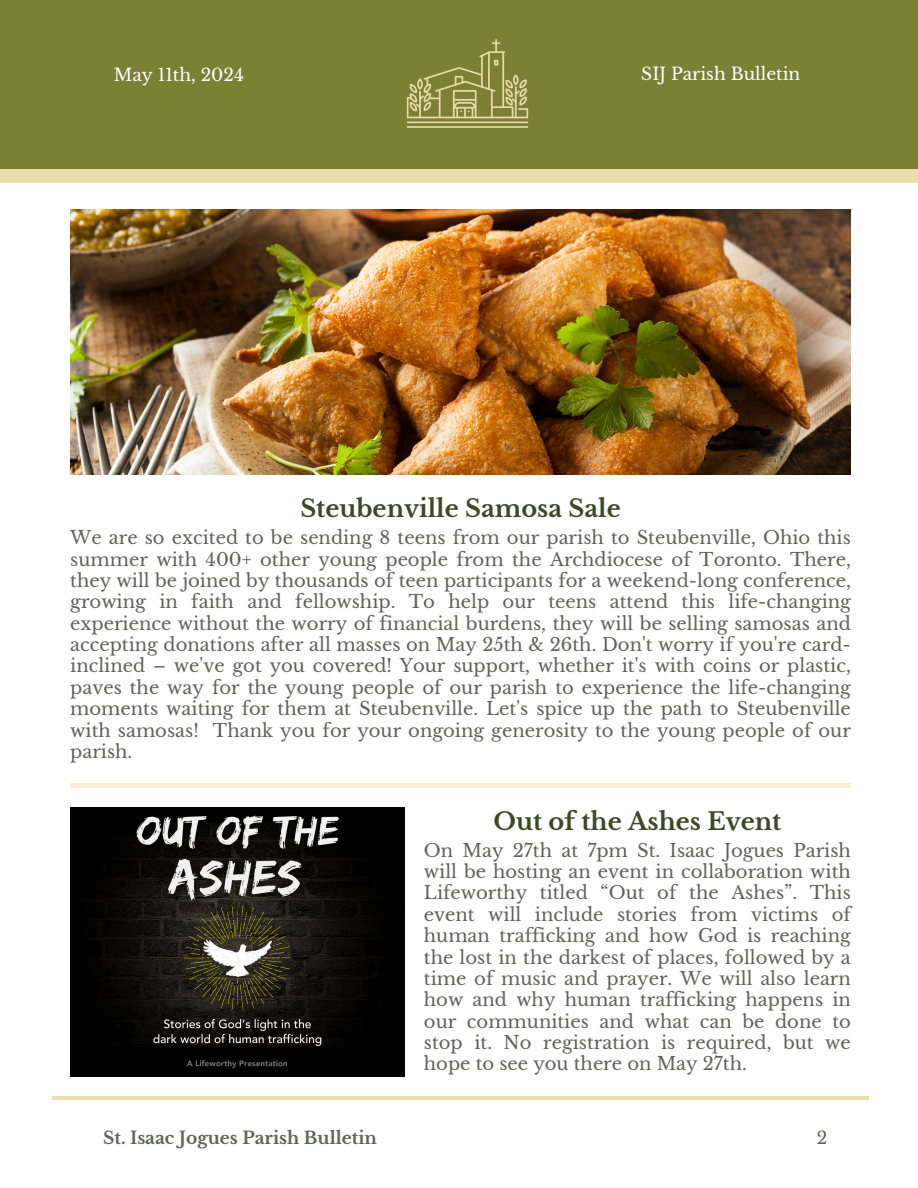
<style>
.page{position:relative;width:918px;height:1188px;background:#fff}
.page>*{position:absolute;margin:0;border:0;box-sizing:border-box;transform-origin:0 0}
.t1{font:700 24px "Libre Baskerville";color:#3e4827}
.t2{font:18px/21.3px "Libre Baskerville";color:#60625c;text-align:justify}
.t3{font:17.1px "Libre Baskerville";color:#fff}
.t4{font:700 17.1px "Libre Baskerville";color:#60625c}
.t5{font:17.1px "Libre Baskerville";color:#60625c}
</style>
<div class="page">
<div style="left:0;top:153px;width:918px;height:30px;background:#edddac"></div>
<div style="left:0;top:0;width:918px;height:168px;background:#7c8034"></div>
<img style="left:406px;top:39px;width:123px;height:89px">
<hr style="left:52px;top:1096px;width:817px;height:4px;background:#edddac">
<hr style="left:70px;top:784px;width:781px;height:3px;background:#edddac">
<img style="left:70px;top:209px;width:781px;height:266px">
<img style="left:70px;top:808px;width:334px;height:269px">
<p class="t3" style="left:114px;top:64px;width:132px">May 11th, 2024</p>
<p class="t3" style="left:641px;top:63px;width:160px">SIJ Parish Bulletin</p>
<h1 class="t1" style="left:300px;top:494px;width:322px">Steubenville Samosa Sale</h1>
<p class="t2" style="left:70px;top:527px;width:782px">We are so excited to be sending 8 teens from our parish to Steubenville, Ohio this summer with 400+ other young people from the Archdiocese of Toronto. There, they will be joined by thousands of teen participants for a weekend-long conference, growing in faith and fellowship. To help our teens attend this life-changing experience without the worry of financial burdens, they will be selling samosas and accepting donations after all masses on May 25th &amp; 26th. Don't worry if you're card&shy;inclined – we've got you covered! Your support, whether it's with coins or plastic, paves the way for the young people of our parish to experience the life-changing moments waiting for them at Steubenville. Let's spice up the path to Steubenville with samosas! Thank you for your ongoing generosity to the young people of our parish.</p>
<p class="t1" style="left:493px;top:807px;width:290px">Out of the Ashes Event</p>
<p class="t2" style="left:424px;top:840px;width:429px">On May 27th at 7pm St. Isaac Jogues Parish will be hosting an event in collaboration with Lifeworthy titled “Out of the Ashes”. This event will include stories from victims of human trafficking and how God is reaching the lost in the darkest of places, followed by a time of music and prayer. We will also learn how and why human trafficking happens in our communities and what can be done to stop it. No registration is required, but we hope to see you there on May 27th.</p>
<p class="t4" style="left:103px;top:1127px;width:275px">St. Isaac Jogues Parish Bulletin</p>
<p class="t5" style="left:817px;top:1127px;width:12px">2</p>
</div>
